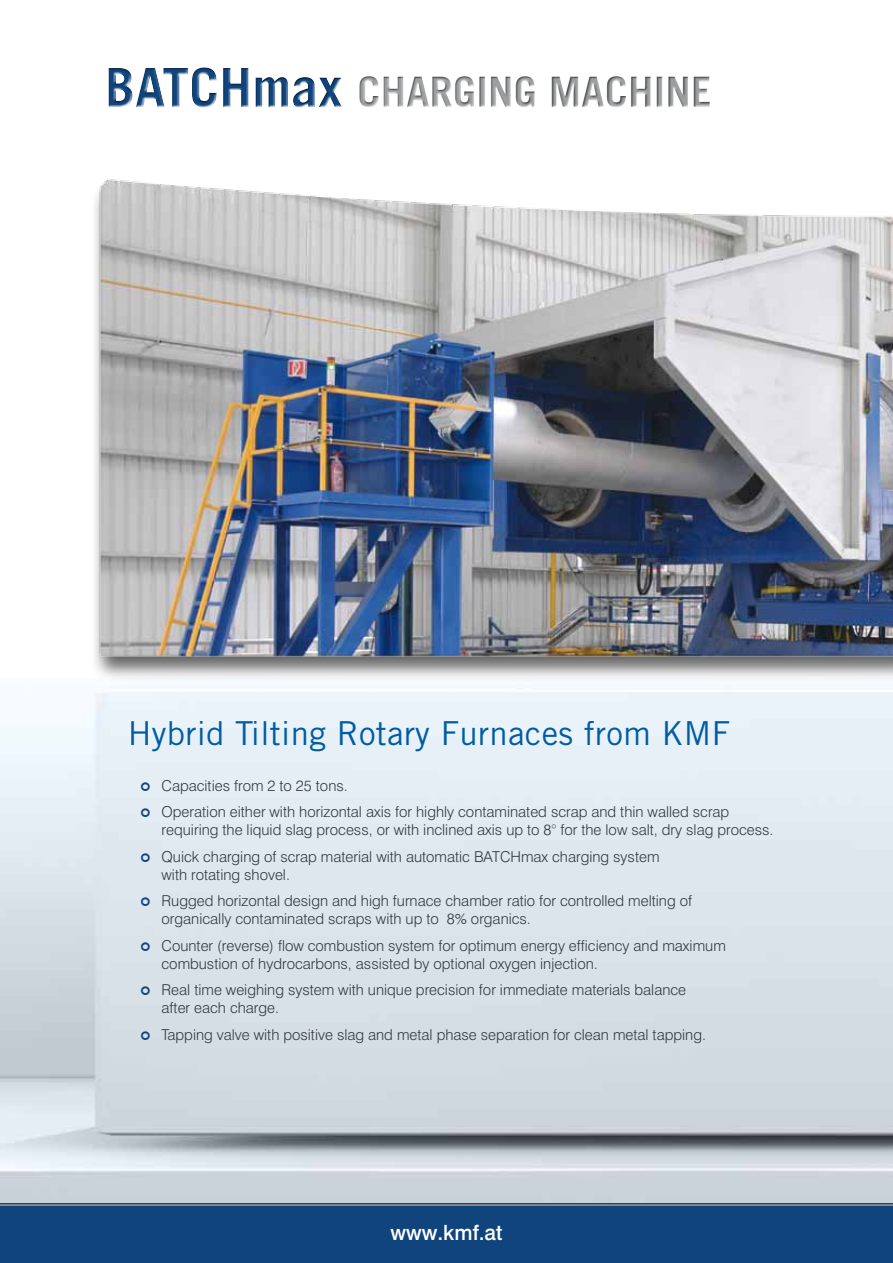
<style>
.page{position:relative;width:893px;height:1263px;background:#fff}
.page>*{position:absolute;margin:0;border:0;box-sizing:border-box;transform-origin:0 0}
.t1{font:700 42px "Trade Gothic LT Std";color:#9c9e9f}
.t2{font:33px "Trade Gothic LT Std";letter-spacing:.01em;color:#0062a7}
.t3{font:500 21px "Swiss 721 BT";color:#fff}
.t4{font:300 15px/26.5px "Swiss 721 BT";color:#31393f}
.s1{font-size:54px;color:#10447c}
</style>
<div class="page">
<img style="left:0;top:702px;width:893px;height:501px">
<div style="left:0;top:1204px;width:893px;height:59px;background:#10447c"></div>
<hr style="left:0;top:1204px;width:893px;height:1px;background:#fff">
<hr style="left:0;top:1203px;width:893px;height:1px;background:#000">
<img style="left:95px;top:179px;width:798px;height:523px">
<div style="left:106px;top:65px;width:606px;height:43px;background:#000;opacity:.5"></div>
<svg style="left:141px;top:782px;width:9px;height:8px"></svg>
<svg style="left:141px;top:808px;width:9px;height:9px"></svg>
<svg style="left:141px;top:853px;width:9px;height:8px"></svg>
<svg style="left:141px;top:897px;width:9px;height:9px"></svg>
<svg style="left:141px;top:942px;width:9px;height:8px"></svg>
<svg style="left:141px;top:986px;width:9px;height:9px"></svg>
<svg style="left:141px;top:1031px;width:9px;height:8px"></svg>
<h1 class="t1" style="left:105px;top:66px;width:608px"><span class="s1">BATCHmax</span> CHARGING MACHINE</h1>
<h2 class="t2" style="left:128px;top:714px;width:604px">Hybrid Tilting Rotary Furnaces from KMF</h2>
<p class="t4" style="left:162px;top:772px;width:569px">Capacities from 2 to 25 tons.<br>Operation either with horizontal axis for highly contaminated scrap and thin walled scrap</p>
<p class="t4" style="left:162px;top:816px;width:613px">requiring the liquid slag process, or with inclined axis up to 8° for the low salt, dry slag process.<br>Quick charging of scrap material with automatic BATCHmax charging system</p>
<p class="t4" style="left:162px;top:861px;width:532px">with rotating shovel.<br>Rugged horizontal design and high furnace chamber ratio for controlled melting of</p>
<p class="t4" style="left:162px;top:905px;width:566px">organically contaminated scraps with up to 8% organics.<br>Counter (reverse) flow combustion system for optimum energy efficiency and maximum</p>
<p class="t4" style="left:162px;top:950px;width:526px">combustion of hydrocarbons, assisted by optional oxygen injection.<br>Real time weighing system with unique precision for immediate materials balance</p>
<p class="t4" style="left:162px;top:994px;width:546px">after each charge.<br>Tapping valve with positive slag and metal phase separation for clean metal tapping.</p>
<h3 class="t3" style="left:391px;top:1220px;width:113px">www.kmf.at</h3>
</div>
